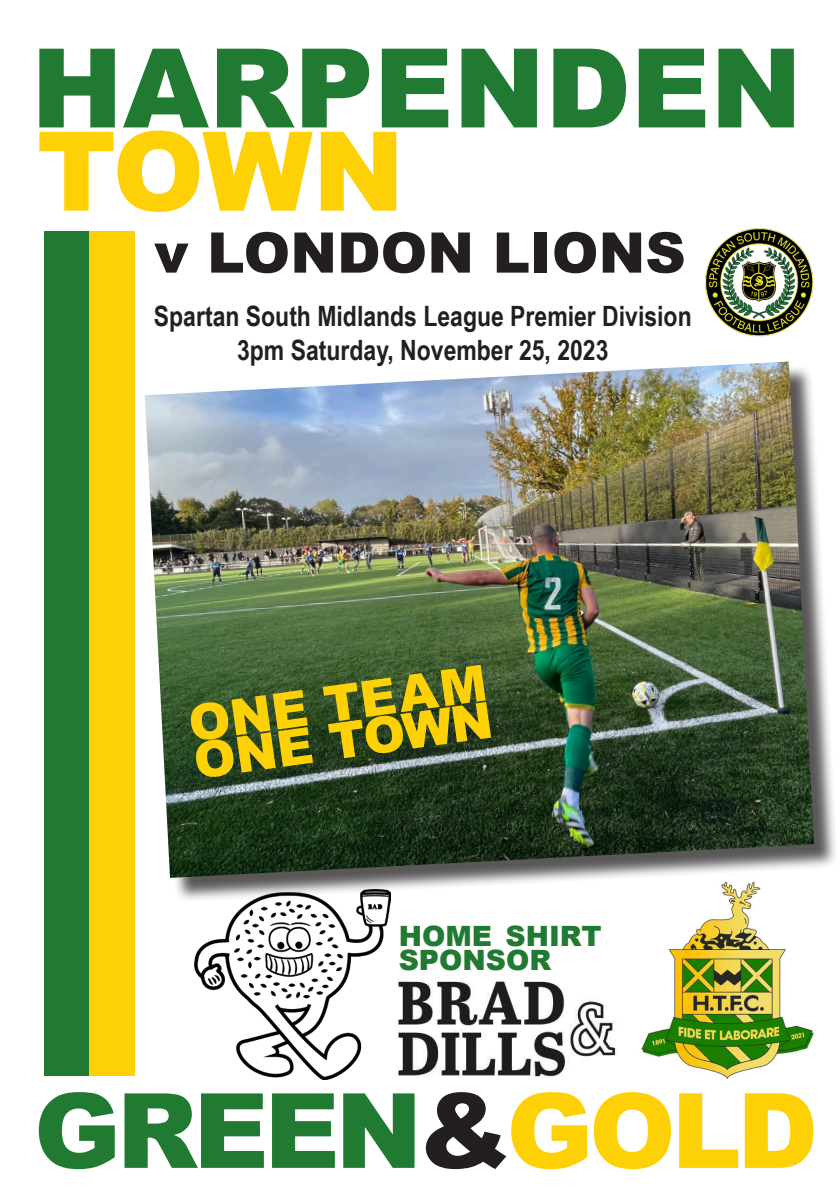
<style>
.page{position:relative;width:840px;height:1191px;background:#fff}
.page>*{position:absolute;margin:0;border:0;box-sizing:border-box;transform-origin:0 0}
.t1{font:900 110px "Arial";color:#207a31}
.t2{font:900 110px "Arial";color:#fed006}
.t3{font:900 104px "Arial";letter-spacing:-.04em;color:#207a31}
.t4{font:900 56px "Arial";color:#231f20}
.t5{font:900 50.2px "Arial";color:#fed006}
.t6{font:700 28px "Arial Narrow";color:#231f20}
.t7{font:900 28px "Arial";color:#207a31}
.s1{color:#231f20}
.s2{color:#fed006}
</style>
<div class="page">
<img style="left:641px;top:902px;width:173px;height:177px">
<div style="left:44px;top:231px;width:45px;height:844px;background:#207a31"></div>
<div style="left:89px;top:231px;width:46px;height:844px;background:#fed006"></div>
<div style="left:148px;top:365px;width:690px;height:537px;background:#231f20;opacity:.75"></div>
<img style="left:145px;top:361px;width:668px;height:517px">
<img style="left:390px;top:899px;width:244px;height:178px">
<img style="left:194px;top:889px;width:196px;height:190px">
<img style="left:705px;top:228px;width:109px;height:109px">
<p class="t1" style="left:31px;top:8px;width:771px">HARPENDEN</p>
<p class="t2" style="left:37px;top:91px;width:369px">TOWN</p>
<p class="t4" style="left:154px;top:212px;width:532px">v LONDON LIONS</p>
<p class="t6" style="left:154px;top:295px;width:539px">Spartan South Midlands League Premier Division</p>
<p class="t6" style="left:237px;top:328px;width:372px">3pm Saturday, November 25, 2023</p>
<p class="t5" style="left:184px;top:688px;width:302px;rotate:-8deg">ONE TEAM</p>
<p class="t5" style="left:189px;top:725px;width:302px;rotate:-8deg">ONE TOWN</p>
<p class="t7" style="left:398px;top:915px;width:204px">HOME SHIRT</p>
<p class="t7" style="left:398px;top:939px;width:154px">SPONSOR</p>
<p class="t3" style="left:34px;top:1055px;width:784px">GREEN<span class="s1">&amp;</span><span class="s2">GOLD</span></p>
</div>
